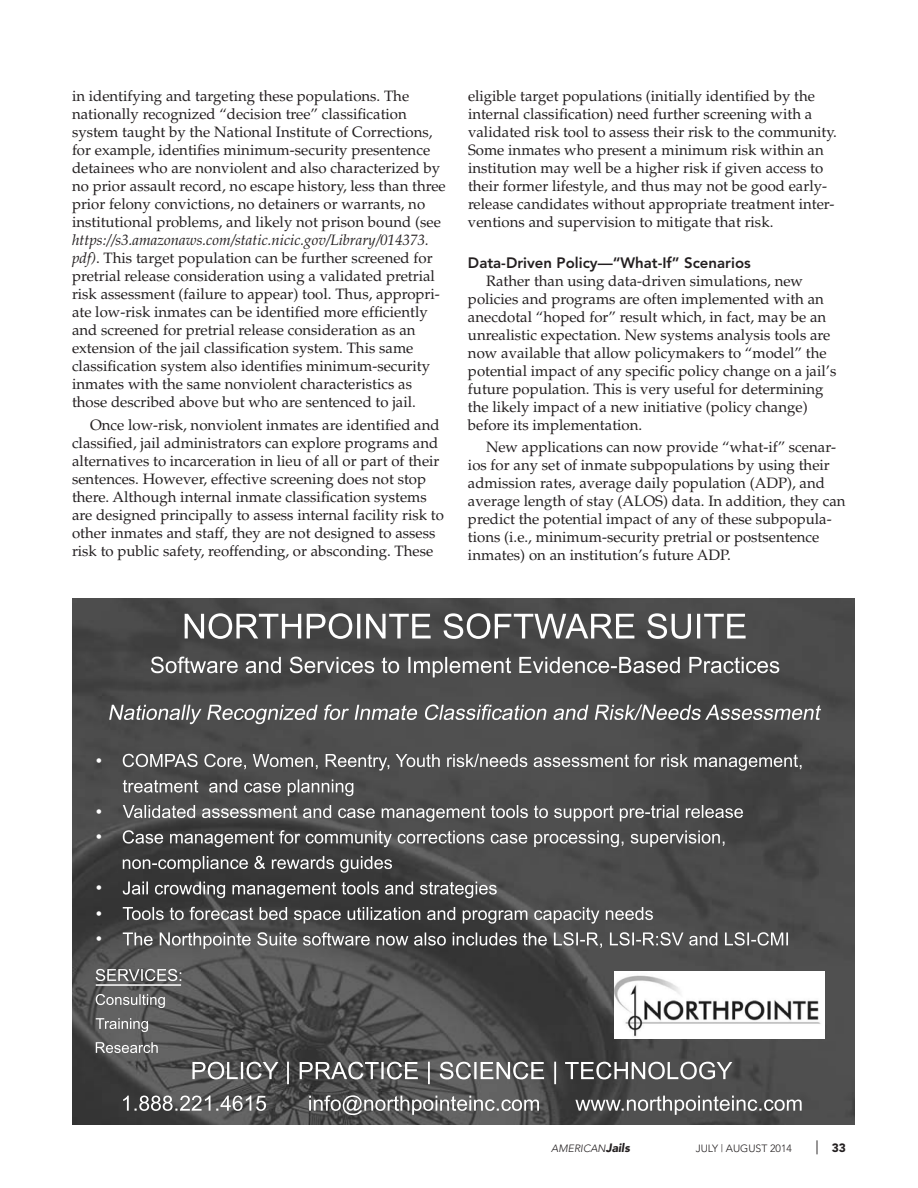
<style>
.page{position:relative;width:918px;height:1188px;background:#fff}
.page>*{position:absolute;margin:0;border:0;box-sizing:border-box;transform-origin:0 0}
.t1{font:18px/25.5px "Arial";color:#fff}
.t2{font:15px/18px "Palatino";color:#231f20}
.t3{font:800 15px "Avenir";color:#231f20}
.t4{font:900 12px "Avenir";color:#231f20}
.t5{font:300 10.5px "Avenir";color:#231f20}
.t6{font:italic 300 10.5px "Avenir";color:#231f20}
.s1{font-style:italic}
.s2{font-weight:900;font-size:12px}
.s3{font-weight:300;font-size:18px}
</style>
<div class="page">
<img style="left:72px;top:598px;width:783px;height:527px">
<svg style="left:185px;top:613px;width:561px;height:26px"></svg>
<svg style="left:151px;top:657px;width:628px;height:20px;background:#747474"></svg>
<svg style="left:109px;top:704px;width:712px;height:20px;background:#757575"></svg>
<svg style="left:123px;top:754px;width:679px;height:17px;background:#727272"></svg>
<svg style="left:123px;top:779px;width:230px;height:17px;background:#727272"></svg>
<svg style="left:123px;top:805px;width:620px;height:17px;background:#737373"></svg>
<svg style="left:123px;top:830px;width:602px;height:17px;background:#6e6e6e"></svg>
<svg style="left:123px;top:856px;width:269px;height:17px;background:#646464"></svg>
<svg style="left:123px;top:881px;width:374px;height:17px;background:#656565"></svg>
<svg style="left:123px;top:907px;width:530px;height:17px;background:#6a6a6a"></svg>
<svg style="left:123px;top:932px;width:665px;height:17px;background:#707070"></svg>
<img style="left:614px;top:971px;width:211px;height:68px">
<svg style="left:192px;top:1062px;width:540px;height:22px"></svg>
<svg style="left:123px;top:1095px;width:679px;height:20px;background:#707070"></svg>
<svg style="left:96px;top:969px;width:85px;height:12px"></svg>
<svg style="left:96px;top:994px;width:69px;height:14px"></svg>
<svg style="left:96px;top:1018px;width:52px;height:14px"></svg>
<svg style="left:96px;top:1042px;width:62px;height:11px"></svg>
<hr style="left:96px;top:984px;width:85px;height:2px;background:#fff">
<p class="t2" style="left:72px;top:88px;width:375px">in identifying and targeting these populations. The nationally recognized “decision tree” classification system taught by the National Institute of Corrections, for example, identifies minimum-security presentence detainees who are nonviolent and also characterized by no prior assault record, no escape history, less than three prior felony convictions, no detainers or warrants, no institutional problems, and likely not prison bound (see</p>
<p class="t2" style="left:72px;top:232px;width:369px"><span class="s1">https://s3.amazonaws.com/static.nicic.gov/Library/014373. pdf)</span>. This target population can be further screened for pretrial release consideration using a validated pretrial risk assessment (failure to appear) tool. Thus, appropri&shy;ate low-risk inmates can be identified more efficiently and screened for pretrial release consideration as an extension of the jail classification system. This same classification system also identifies minimum-security inmates with the same nonviolent characteristics as those described above but who are sentenced to jail.</p>
<p class="t2" style="left:72px;top:416px;width:373px;text-indent:18px">Once low-risk, nonviolent inmates are identified and classified, jail administrators can explore programs and alternatives to incarceration in lieu of all or part of their sentences. However, effective screening does not stop there. Although internal inmate classification systems are designed principally to assess internal facility risk to other inmates and staff, they are not designed to assess risk to public safety, reoffending, or absconding. These</p>
<p class="t2" style="left:468px;top:88px;width:370px">eligible target populations (initially identified by the internal classification) need further screening with a validated risk tool to assess their risk to the community.<br>Some inmates who present a minimum risk within an institution may well be a higher risk if given access to their former lifestyle, and thus may not be good early&shy;release candidates without appropriate treatment inter&shy;ventions and supervision to mitigate that risk.</p>
<p class="t3" style="left:468px;top:254px;width:284px">Data-Driven Policy—“What-If” Scenarios</p>
<p class="t2" style="left:468px;top:272px;width:370px;text-indent:18px">Rather than using data-driven simulations, new policies and programs are often implemented with an anecdotal “hoped for” result which, in fact, may be an unrealistic expectation. New systems analysis tools are now available that allow policymakers to “model” the potential impact of any specific policy change on a jail’s future population. This is very useful for determining the likely impact of a new initiative (policy change) before its implementation.</p>
<p class="t2" style="left:468px;top:439px;width:379px;text-indent:18px">New applications can now provide “what-if” scenar&shy;ios for any set of inmate subpopulations by using their admission rates, average daily population (ADP), and average length of stay (ALOS) data. In addition, they can predict the potential impact of any of these subpopula&shy;tions (i.e., minimum-security pretrial or postsentence inmates) on an institution’s future ADP.</p>
<p class="t1" style="left:96px;top:748px;width:8px">•</p>
<p class="t1" style="left:96px;top:799px;width:8px">• •</p>
<p class="t1" style="left:96px;top:876px;width:8px;text-align:justify">• • •</p>
<p class="t6" style="left:551px;top:1142px;width:80px">AMERICAN<span class="s2">Jails</span></p>
<p class="t5" style="left:696px;top:1142px;width:98px">JULY | AUGUST 2014</p>
<p class="t4" style="left:815px;top:1141px;width:32px"><span class="s3">|</span> 33</p>
</div>
